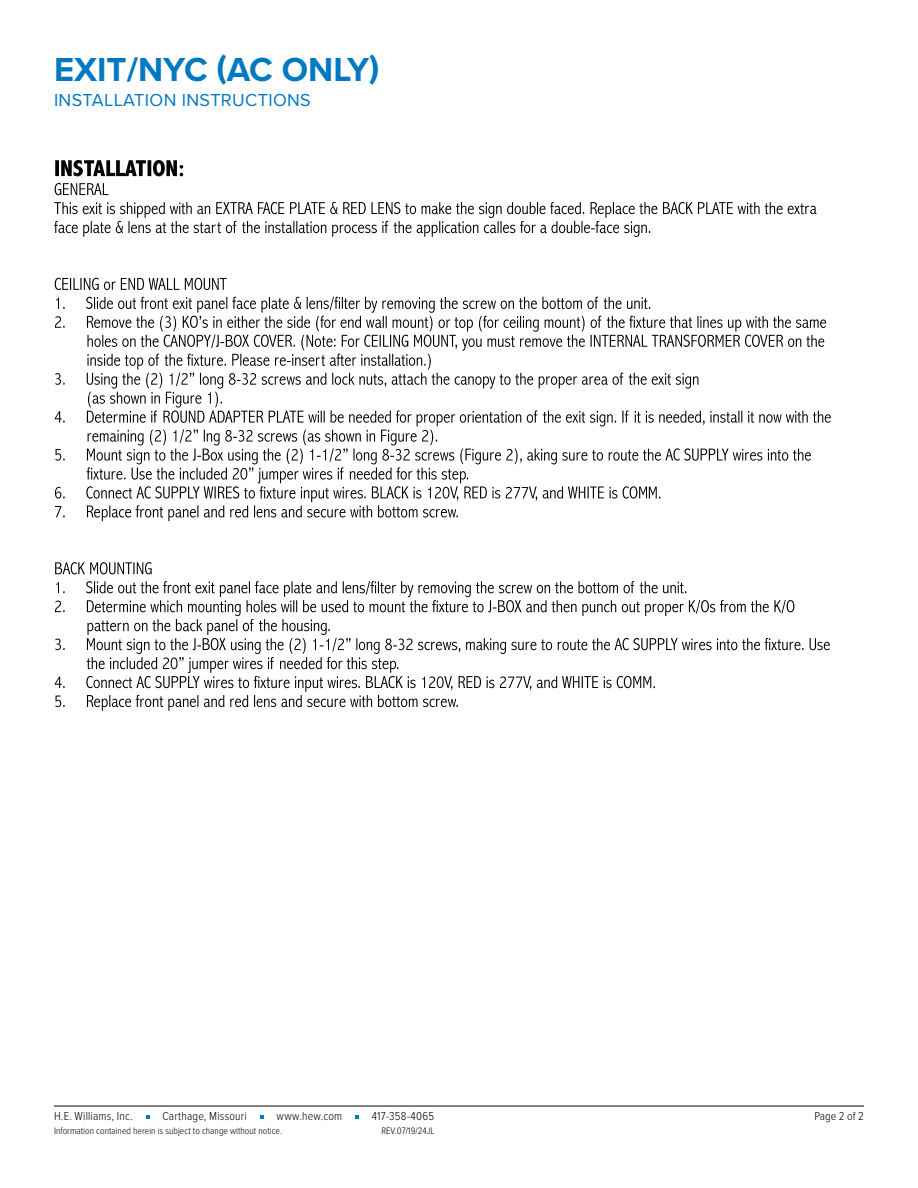
<style>
.page{position:relative;width:918px;height:1188px;background:#fff}
.page>*{position:absolute;margin:0;border:0;box-sizing:border-box;transform-origin:0 0}
.t1{font:700 34.5px "Proxima Nova";color:#0079c1}
.t2{font:18px "Proxima Nova";letter-spacing:.02em;color:#0079c1}
.t3{font:300 12px "Proxima Nova Cond";letter-spacing:.015em;color:#000}
.t4{font:300 9.75px "Proxima Nova Cond";color:#000}
</style>
<div class="page">
<hr style="left:54px;top:1106px;width:810px;height:1px;background:#000">
<svg style="left:355px;top:1116px;width:4px;height:3px"></svg>
<svg style="left:55px;top:160px;width:128px;height:16px"></svg>
<svg style="left:55px;top:183px;width:53px;height:12px"></svg>
<svg style="left:54px;top:202px;width:763px;height:35px"></svg>
<svg style="left:55px;top:278px;width:172px;height:12px"></svg>
<svg style="left:55px;top:562px;width:97px;height:12px"></svg>
<svg style="left:55px;top:297px;width:776px;height:224px"></svg>
<svg style="left:55px;top:581px;width:775px;height:130px"></svg>
<h1 class="t1" style="left:54px;top:44px;width:327px">EXIT/NYC (AC ONLY)</h1>
<h2 class="t2" style="left:54px;top:86px;width:258px">INSTALLATION INSTRUCTIONS</h2>
<p class="t3" style="left:54px;top:1108px;width:80px">H.E. Williams, Inc.</p>
<p class="t3" style="left:162px;top:1108px;width:86px">Carthage, Missouri</p>
<p class="t3" style="left:276px;top:1108px;width:67px">www.hew.com</p>
<p class="t3" style="left:372px;top:1108px;width:64px">417-358-4065</p>
<p class="t4" style="left:54px;top:1123px;width:230px">Information contained herein is subject to change without notice.</p>
<p class="t4" style="left:381px;top:1123px;width:55px">REV.07/19/24JL</p>
<p class="t3" style="left:814px;top:1108px;width:51px">Page 2 of 2</p>
</div>
